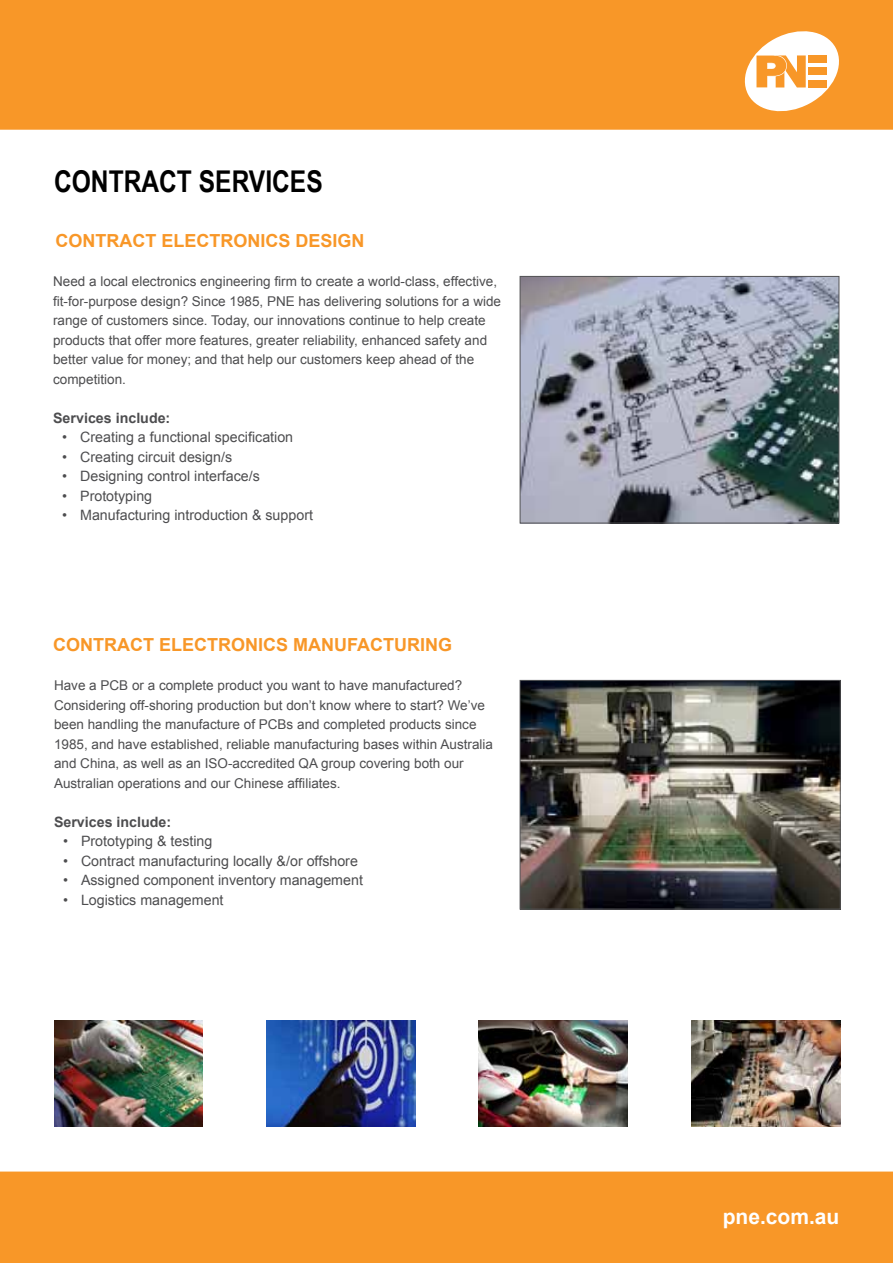
<style>
.page{position:relative;width:893px;height:1263px;background:#fff}
.page>*{position:absolute;margin:0;border:0;box-sizing:border-box;transform-origin:0 0}
.t1{font:700 30px "Arial Narrow";color:#000}
.t2{font:700 21px "Arial";color:#fff}
.t3{font:700 18px "Arial";color:#f89728}
.t4{font:14.25px "Arial";color:#4d4d4f}
.t5{font:700 14.25px "Arial";color:#4d4d4f}
.t6{font:13.5px/19.5px "Arial";color:#4d4d4f}
</style>
<div class="page">
<div style="left:0;top:1171px;width:893px;height:92px;background:#f89728"></div>
<div style="left:0;top:0;width:893px;height:130px;background:#f89728"></div>
<svg style="left:739px;top:26px;width:106px;height:91px"></svg>
<img style="left:54px;top:1020px;width:149px;height:107px">
<img style="left:522px;top:278px;width:315px;height:243px">
<div style="left:520px;top:276px;width:319px;height:247px;border:1px solid #545456"></div>
<img style="left:479px;top:1020px;width:149px;height:107px">
<img style="left:691px;top:1020px;width:149px;height:107px">
<img style="left:522px;top:682px;width:317px;height:225px">
<div style="left:520px;top:680px;width:321px;height:229px;border:1px solid #545456"></div>
<img style="left:266px;top:1020px;width:149px;height:107px">
<h1 class="t1" style="left:54px;top:159px;width:270px">CONTRACT SERVICES</h1>
<h3 class="t3" style="left:55px;top:229px;width:311px">CONTRACT ELECTRONICS DESIGN</h3>
<p class="t6" style="left:53px;top:272px;width:449px">Need a local electronics engineering firm to create a world-class, effective, fit-for-purpose design? Since 1985, PNE has delivering solutions for a wide range of customers since. Today, our innovations continue to help create products that offer more features, greater reliability, enhanced safety and better value for money; and that help our customers keep ahead of the competition.</p>
<p class="t5" style="left:53px;top:408px;width:119px">Services include:</p>
<p class="t4" style="left:62px;top:428px;width:233px">• Creating a functional specification</p>
<p class="t4" style="left:62px;top:447px;width:172px">• Creating circuit design/s</p>
<p class="t4" style="left:62px;top:467px;width:199px">• Designing control interface/s</p>
<p class="t4" style="left:62px;top:486px;width:92px">• Prototyping</p>
<p class="t4" style="left:62px;top:506px;width:252px">• Manufacturing introduction &amp; support</p>
<h3 class="t3" style="left:53px;top:633px;width:400px">CONTRACT ELECTRONICS MANUFACTURING</h3>
<p class="t6" style="left:54px;top:676px;width:441px">Have a PCB or a complete product you want to have manufactured?<br>Considering off-shoring production but don’t know where to start? We’ve been handling the manufacture of PCBs and completed products since 1985, and have established, reliable manufacturing bases within Australia and China, as well as an ISO-accredited QA group covering both our Australian operations and our Chinese affiliates.</p>
<p class="t5" style="left:54px;top:812px;width:119px">Services include:</p>
<p class="t4" style="left:63px;top:832px;width:151px">• Prototyping &amp; testing</p>
<p class="t4" style="left:63px;top:851px;width:296px">• Contract manufacturing locally &amp;/or offshore</p>
<p class="t4" style="left:63px;top:871px;width:301px">• Assigned component inventory management</p>
<p class="t4" style="left:63px;top:890px;width:162px">• Logistics management</p>
<h2 class="t2" style="left:723px;top:1203px;width:118px">pne.com.au</h2>
</div>
